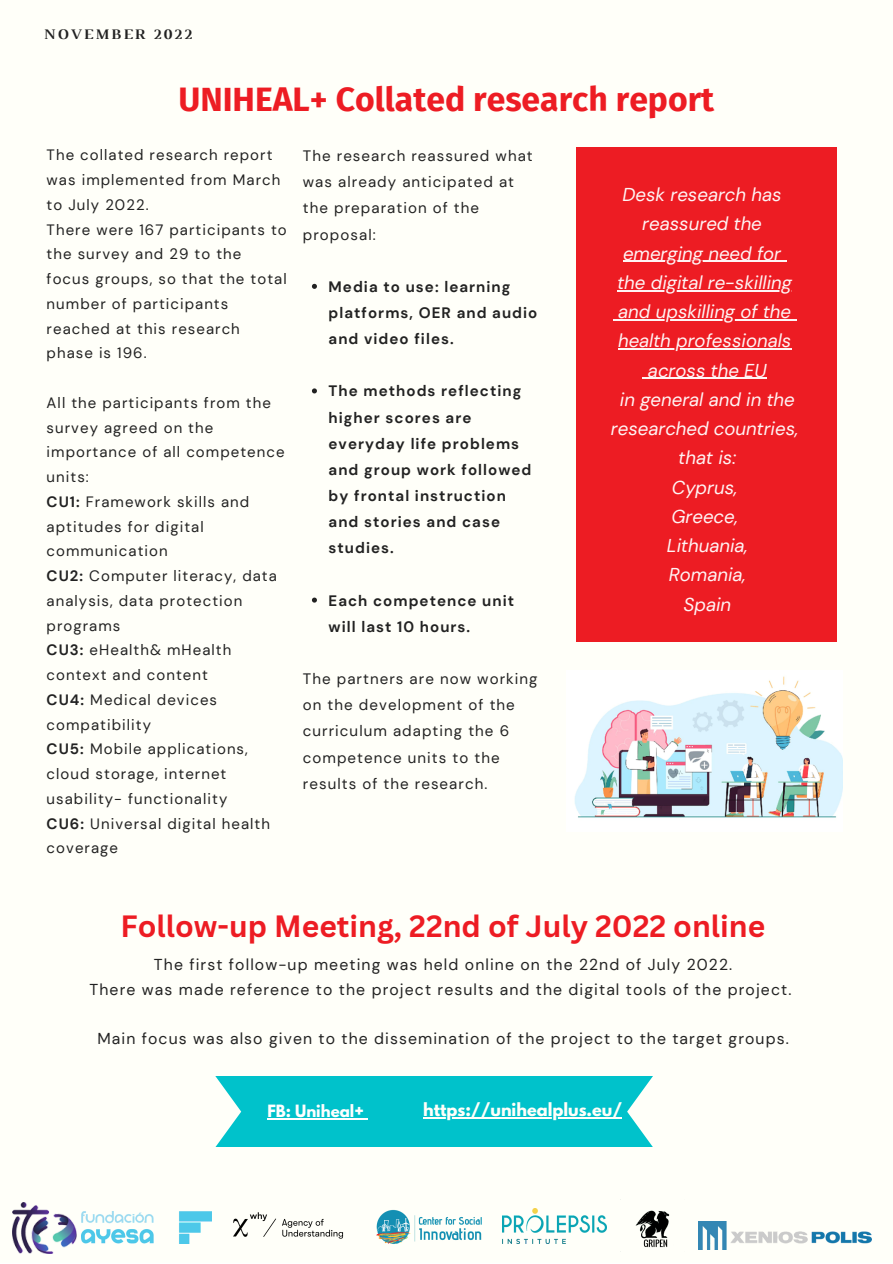
<style>
.page{position:relative;width:893px;height:1264px;background:#fff}
.page>*{position:absolute;margin:0;border:0;box-sizing:border-box;transform-origin:0 0}
.t1{font:700 33.75px "Fira Sans";color:#ed1c23}
.t2{font:700 30px "Canva Sans";color:#ed1c23}
.t3{font:italic 18.6px/29.2px "DM Sans";color:#fff4f4;text-align:center}
.t4{font:700 16.05px "League Spartan";color:#fffff9}
.t5{font:15.75px/24.8px "DM Sans";letter-spacing:.07em;color:#222;text-align:center}
.t6{font:700 15.15px/26.1px "DM Sans";letter-spacing:.07em;color:#222}
.t7{font:15.15px/26.1px "DM Sans";letter-spacing:.07em;color:#222}
.t8{font:15px/24.8px "DM Sans";letter-spacing:.07em;color:#222}
.t9{font:700 15px "League Spartan";color:#fff}
.t10{font:700 14.85px "Luthier";letter-spacing:.14em;color:#222}
.s1{font-weight:700}
</style>
<div class="page">
<div style="left:0;top:0;width:892px;height:1262px;background:#fffff9"></div>
<div style="left:576px;top:147px;width:260px;height:495px;background:#ed1c23"></div>
<img style="left:233px;top:1212px;width:111px;height:27px">
<img style="left:502px;top:1208px;width:104px;height:35px">
<img style="left:620px;top:1199px;width:50px;height:49px">
<img style="left:81px;top:1211px;width:130px;height:32px">
<img style="left:698px;top:1221px;width:173px;height:28px">
<img style="left:376px;top:1209px;width:106px;height:35px">
<img style="left:12px;top:1202px;width:64px;height:51px">
<img style="left:574px;top:676px;width:268px;height:142px">
<svg style="left:312px;top:284px;width:5px;height:5px"></svg>
<svg style="left:312px;top:388px;width:5px;height:5px"></svg>
<svg style="left:312px;top:597px;width:5px;height:5px"></svg>
<hr style="left:623px;top:261px;width:158px;height:1px;background:#fff4f4">
<hr style="left:617px;top:290px;width:175px;height:1px;background:#fff4f4">
<hr style="left:618px;top:319px;width:173px;height:1px;background:#fff4f4">
<hr style="left:618px;top:348px;width:173px;height:2px;background:#fff4f4">
<hr style="left:648px;top:378px;width:118px;height:1px;background:#fff4f4">
<svg style="left:215px;top:1076px;width:438px;height:70px;background:#12c6ce"></svg>
<hr style="left:423px;top:1117px;width:199px;height:1px;background:#fffff9">
<p class="t10" style="left:44px;top:29px;width:149px">NOVEMBER 2022</p>
<h1 class="t1" style="left:178px;top:79px;width:537px">UNIHEAL+ Collated research report</h1>
<p class="t8" style="left:47px;top:143px;width:241px">The collated research report was implemented from March to July 2022.<br>There were 167 participants to the survey and 29 to the focus groups, so that the total number of participants reached at this research phase is 196.</p>
<p class="t8" style="left:47px;top:390px;width:239px">All the participants from the survey agreed on the importance of all competence units:<br><span class="s1">CU1:</span> Framework skills and aptitudes for digital communication<br><span class="s1">CU2:</span> Computer literacy, data analysis, data protection programs<br><span class="s1">CU3:</span> eHealth&amp; mHealth context and content<br><span class="s1">CU4:</span> Medical devices compatibility<br><span class="s1">CU5:</span> Mobile applications, cloud storage, internet usability- functionality<br><span class="s1">CU6:</span> Universal digital health coverage</p>
<p class="t7" style="left:303px;top:143px;width:231px">The research reassured what was already anticipated at the preparation of the proposal:</p>
<p class="t3" style="left:611px;top:180px;width:189px">Desk research has reassured the emerging need for the digital re-skilling and upskilling of the health professionals across the EU<br>in general and in the researched countries, that is:<br>Cyprus,<br>Greece,<br>Lithuania,<br>Romania,<br>Spain</p>
<p class="t6" style="left:328px;top:274px;width:210px">Media to use: learning platforms, OER and audio and video files.</p>
<p class="t6" style="left:328px;top:378px;width:204px">The methods reflecting higher scores are everyday life problems and group work followed by frontal instruction and stories and case studies.</p>
<p class="t6" style="left:328px;top:587px;width:187px">Each competence unit will last 10 hours.</p>
<p class="t7" style="left:303px;top:666px;width:236px">The partners are now working on the development of the curriculum adapting the 6 competence units to the results of the research.</p>
<h2 class="t2" style="left:120px;top:904px;width:646px">Follow-up Meeting, 22nd of July 2022 online</h2>
<p class="t5" style="left:89px;top:952px;width:703px">The first follow-up meeting was held online on the 22nd of July 2022.<br>There was made reference to the project results and the digital tools of the project.</p>
<p class="t5" style="left:97px;top:1026px;width:693px">Main focus was also given to the dissemination of the project to the target groups.</p>
<p class="t9" style="left:267px;top:1103px;width:98px">FB: Uniheal+</p>
<p class="t4" style="left:423px;top:1101px;width:200px">https://unihealplus.eu/</p>
</div>
